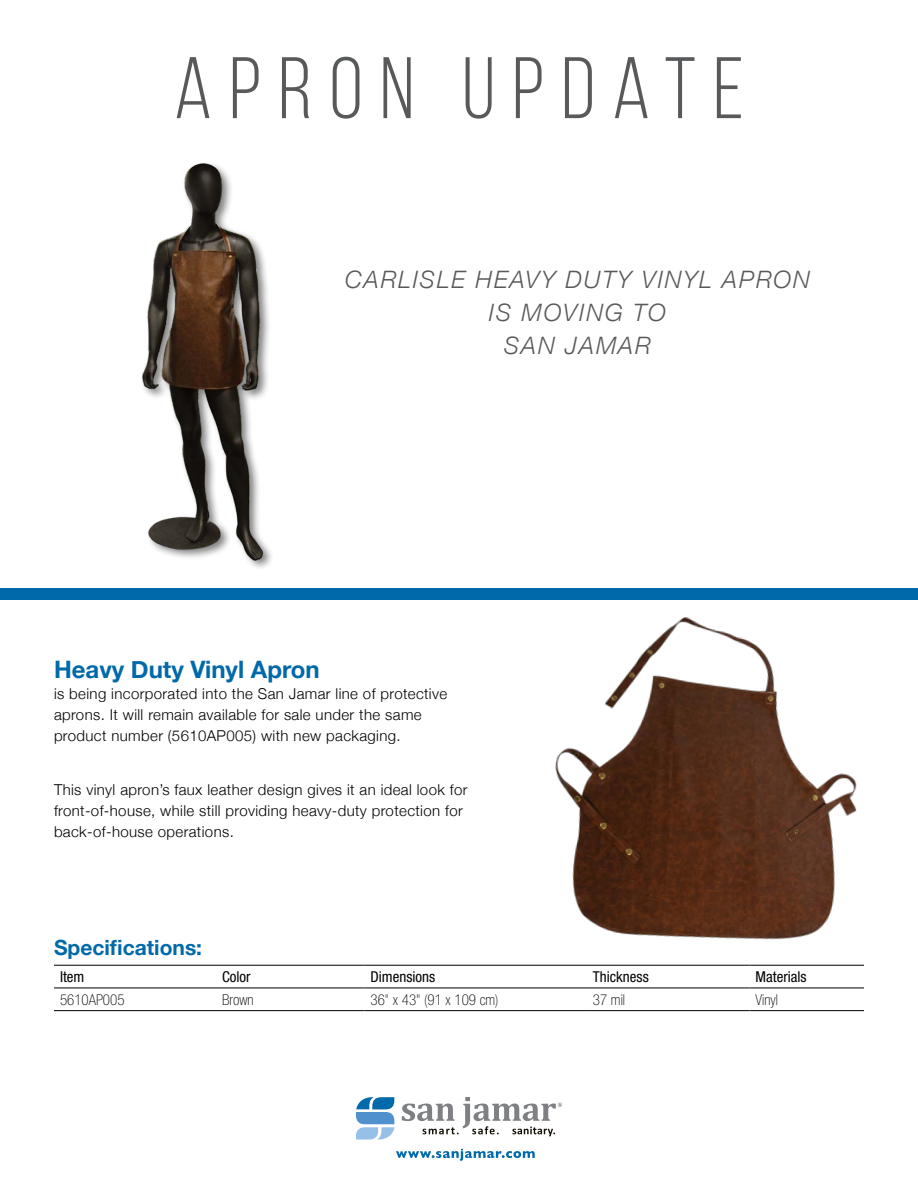
<style>
.page{position:relative;width:918px;height:1188px;background:#fff}
.page>*{position:absolute;margin:0;border:0;box-sizing:border-box;transform-origin:0 0}
.t1{font:87px "Bebas Neue";letter-spacing:.2em;color:#58595b}
.t2{font:italic 300 24px/33px "Helvetica Neue";letter-spacing:.075em;color:#58595b;text-align:center}
.t3{font:700 24px "Helvetica Neue";color:#0069a9}
.t4{font:700 21px "Helvetica Neue";color:#0069a9}
.t5{font:300 15px/21px "Helvetica Neue";letter-spacing:.025em;color:#000}
.t6{font:100 condensed 15px "Helvetica Neue LT Std";color:#000}
.t7{font:condensed 15px "Helvetica Neue LT Std";color:#000}
</style>
<div class="page">
<svg style="left:402px;top:1097px;width:160px;height:39px"></svg>
<svg style="left:356px;top:1097px;width:39px;height:43px"></svg>
<svg style="left:396px;top:1149px;width:139px;height:12px"></svg>
<img style="left:527px;top:617px;width:337px;height:348px">
<div style="left:0;top:588px;width:918px;height:12px;background:#0069a9"></div>
<img style="left:142px;top:163px;width:130px;height:405px">
<hr style="left:54px;top:988px;width:162px;height:1px;background:#000">
<hr style="left:216px;top:988px;width:148px;height:1px;background:#000">
<hr style="left:364px;top:988px;width:223px;height:1px;background:#000">
<hr style="left:587px;top:988px;width:163px;height:1px;background:#000">
<hr style="left:750px;top:988px;width:114px;height:1px;background:#000">
<hr style="left:54px;top:1010px;width:162px;height:1px;background:#000">
<hr style="left:216px;top:1010px;width:148px;height:1px;background:#000">
<hr style="left:364px;top:1010px;width:223px;height:1px;background:#000">
<hr style="left:587px;top:1010px;width:163px;height:1px;background:#000">
<hr style="left:750px;top:1010px;width:114px;height:1px;background:#000">
<hr style="left:54px;top:965px;width:162px;height:1px;background:#000">
<hr style="left:216px;top:965px;width:148px;height:1px;background:#000">
<hr style="left:364px;top:965px;width:223px;height:1px;background:#000">
<hr style="left:587px;top:965px;width:163px;height:1px;background:#000">
<hr style="left:750px;top:965px;width:114px;height:1px;background:#000">
<h1 class="t1" style="left:174px;top:42px;width:571px">APRON UPDATE</h1>
<h2 class="t2" style="left:345px;top:262px;width:466px">CARLISLE HEAVY DUTY VINYL APRON<br>IS MOVING TO<br>SAN JAMAR</h2>
<h2 class="t3" style="left:54px;top:651px;width:267px">Heavy Duty Vinyl Apron</h2>
<p class="t5" style="left:54px;top:683px;width:395px">is being incorporated into the San Jamar line of protective aprons. It will remain available for sale under the same product number (5610AP005) with new packaging.</p>
<p class="t5" style="left:54px;top:779px;width:415px">This vinyl apron’s faux leather design gives it an ideal look for front-of-house, while still providing heavy-duty protection for back-of-house operations.</p>
<h3 class="t4" style="left:54px;top:931px;width:150px">Specifications:</h3>
<p class="t7" style="left:60px;top:968px;width:26px">Item</p>
<p class="t7" style="left:222px;top:968px;width:30px">Color</p>
<p class="t7" style="left:370px;top:968px;width:66px">Dimensions</p>
<p class="t7" style="left:593px;top:968px;width:57px">Thickness</p>
<p class="t7" style="left:756px;top:968px;width:53px">Materials</p>
<p class="t6" style="left:60px;top:991px;width:66px">5610AP005</p>
<p class="t6" style="left:222px;top:991px;width:33px">Brown</p>
<p class="t6" style="left:371px;top:991px;width:130px">36" x 43" (91 x 109 cm)</p>
<p class="t6" style="left:593px;top:991px;width:34px">37 mil</p>
<p class="t6" style="left:756px;top:991px;width:24px">Vinyl</p>
</div>
